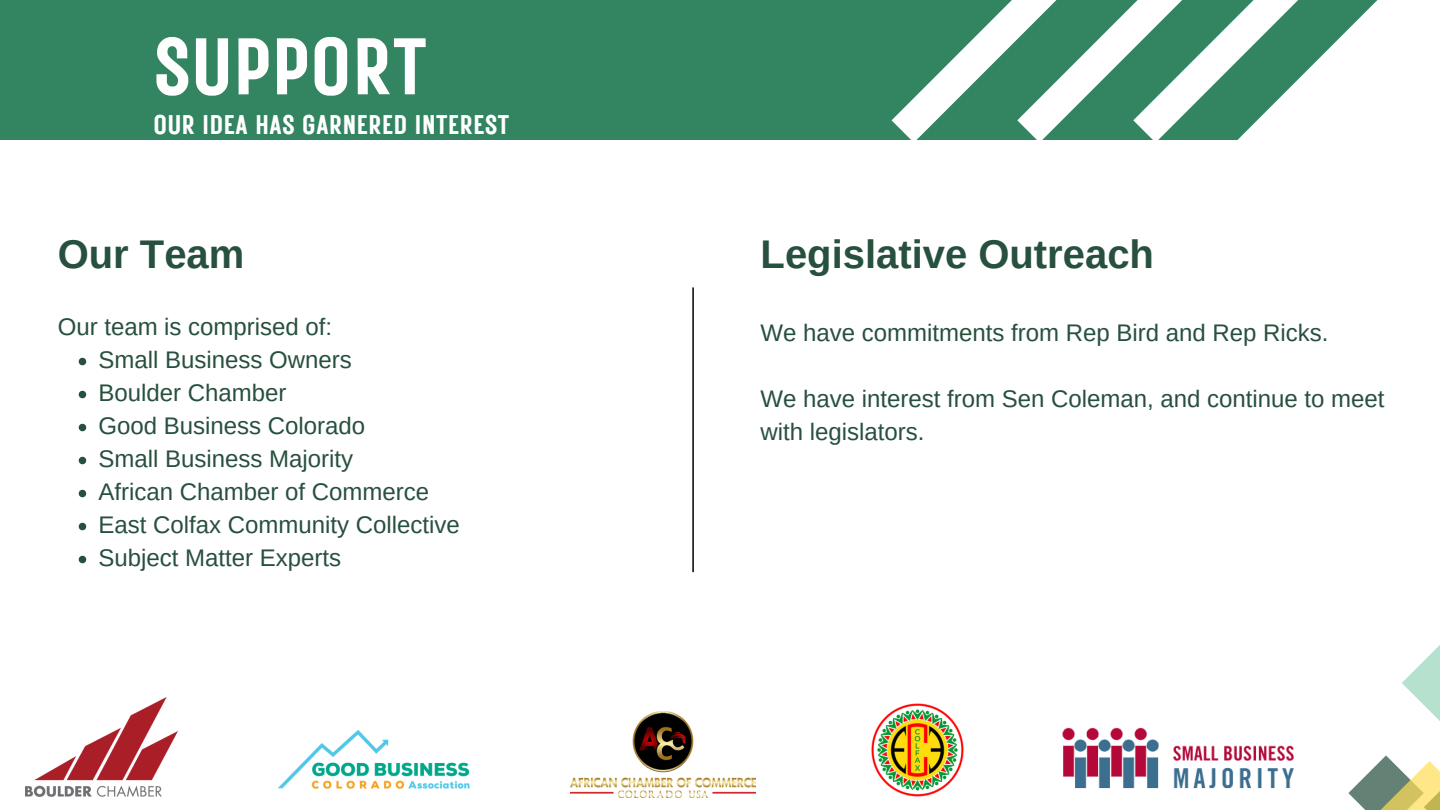
<style>
.page{position:relative;width:1440px;height:810px;background:#fff}
.page>*{position:absolute;margin:0;border:0;box-sizing:border-box;transform-origin:0 0}
.t1{font:80px "Rustic Printed";color:#fff}
.t2{font:700 40px "Arimo";color:#27503e}
.t3{font:27px "Rustic Printed";color:#fff}
.t4{font:24px/33px "Arimo";color:#27503e}
</style>
<div class="page">
<hr style="left:692px;top:287px;width:2px;height:285px;background:#000">
<div style="left:0;top:0;width:1440px;height:140px;background:#338461"></div>
<svg style="left:1257px;top:0;width:116px;height:140px"></svg>
<svg style="left:1131px;top:0;width:126px;height:140px"></svg>
<svg style="left:891px;top:0;width:240px;height:140px"></svg>
<svg style="left:1348px;top:645px;width:92px;height:165px"></svg>
<img style="left:278px;top:729px;width:192px;height:60px">
<img style="left:571px;top:711px;width:184px;height:86px">
<img style="left:25px;top:697px;width:152px;height:100px">
<img style="left:871px;top:703px;width:93px;height:94px">
<img style="left:1062px;top:727px;width:232px;height:62px">
<svg style="left:79px;top:358px;width:7px;height:7px"></svg>
<svg style="left:79px;top:391px;width:7px;height:7px"></svg>
<svg style="left:79px;top:424px;width:7px;height:7px"></svg>
<svg style="left:79px;top:457px;width:7px;height:7px"></svg>
<svg style="left:79px;top:490px;width:7px;height:7px"></svg>
<svg style="left:79px;top:523px;width:7px;height:7px"></svg>
<svg style="left:79px;top:556px;width:7px;height:7px"></svg>
<p class="t1" style="left:153px;top:13px;width:276px">SUPPORT</p>
<p class="t3" style="left:153px;top:106px;width:358px">OUR IDEA HAS GARNERED INTEREST</p>
<p class="t2" style="left:58px;top:232px;width:188px">Our Team</p>
<p class="t4" style="left:58px;top:310px;width:276px">Our team is comprised of:</p>
<p class="t4" style="left:99px;top:343px;width:255px">Small Business Owners</p>
<p class="t4" style="left:99px;top:376px;width:190px">Boulder Chamber</p>
<p class="t4" style="left:99px;top:409px;width:268px">Good Business Colorado</p>
<h1 class="t4" style="left:99px;top:442px;width:256px">Small Business Majority</h1>
<p class="t4" style="left:99px;top:475px;width:332px">African Chamber of Commerce</p>
<p class="t4" style="left:99px;top:508px;width:363px">East Colfax Community Collective</p>
<p class="t4" style="left:99px;top:541px;width:244px">Subject Matter Experts</p>
<h2 class="t2" style="left:761px;top:232px;width:395px">Legislative Outreach</h2>
<h1 class="t4" style="left:761px;top:316px;width:569px">We have commitments from Rep Bird and Rep Ricks.</h1>
<p class="t4" style="left:761px;top:382px;width:625px">We have interest from Sen Coleman, and continue to meet with legislators.</p>
</div>
